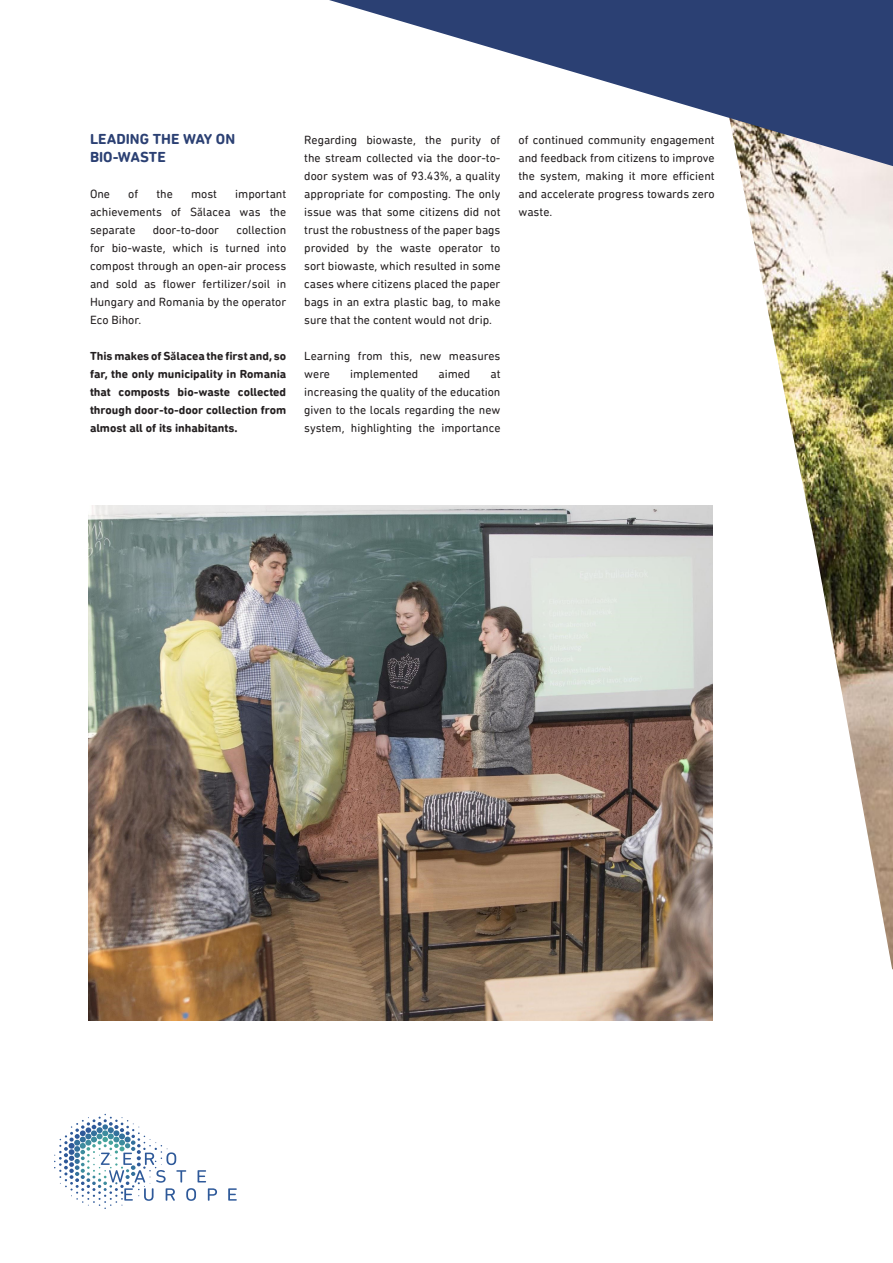
<style>
.page{position:relative;width:893px;height:1263px;background:#fff}
.page>*{position:absolute;margin:0;border:0;box-sizing:border-box;transform-origin:0 0}
.body{font:700 15px "DIN Next Rounded LT Pro";color:#2b4073}
.body-2{font:12px/18px "DIN Next Rounded LT Pro";color:#231f20;text-align:justify}
.body-3{font:700 12px/18px "DIN Next Rounded LT Pro";color:#231f20;text-align:justify}
.s1{font-family:"Calibri"}
</style>
<div class="page">
<img style="left:739px;top:166px;width:154px;height:803px">
<img style="left:88px;top:506px;width:625px;height:515px">
<svg style="left:54px;top:1114px;width:163px;height:95px"></svg>
<svg style="left:228px;top:1188px;width:9px;height:12px"></svg>
<svg style="left:329px;top:0;width:564px;height:166px"></svg>
<p class="body" style="left:90px;top:130px;width:147px">LEADING THE WAY ON</p>
<p class="body" style="left:90px;top:148px;width:77px">BIO-WASTE</p>
<p class="body-2" style="left:90px;top:185px;width:22px">One</p>
<p class="body-2" style="left:128px;top:185px;width:12px">of</p>
<p class="body-2" style="left:156px;top:185px;width:18px">the</p>
<p class="body-2" style="left:191px;top:185px;width:28px">most</p>
<p class="body-2" style="left:90px;top:185px;width:198px;text-indent:145px">important achievements of S<span class="s1">ă</span>lacea was the separate</p>
<p class="body-2" style="left:90px;top:221px;width:198px;text-indent:146px">collection for bio-waste, which is turned into compost through an open-air process and sold as flower fertilizer/soil in Hungary and Romania by the operator Eco Bihor.</p>
<p class="body-3" style="left:90px;top:347px;width:198px">This makes of S<span class="s1">ă</span>lacea the first and, so far, the only municipality in Romania that composts bio-waste collected through door-to-door collection from almost all of its inhabitants.</p>
<p class="body-2" style="left:153px;top:221px;width:68px">door-to-door</p>
<p class="body-2" style="left:304px;top:131px;width:198px">Regarding biowaste, the purity of the stream collected via the door-to&shy;door system was of 93.43%, a quality appropriate for composting. The only issue was that some citizens did not trust the robustness of the paper bags provided by the waste operator to sort biowaste, which resulted in some cases where citizens placed the paper bags in an extra plastic bag, to make sure that the content would not drip.</p>
<p class="body-2" style="left:304px;top:347px;width:198px">Learning from this, new measures were</p>
<p class="body-2" style="left:350px;top:365px;width:70px">implemented</p>
<p class="body-2" style="left:438px;top:365px;width:33px">aimed</p>
<p class="body-2" style="left:304px;top:365px;width:198px;text-indent:186px">at increasing the quality of the education given to the locals regarding the new system, highlighting the importance</p>
<p class="body-2" style="left:518px;top:131px;width:198px">of continued community engagement and feedback from citizens to improve the system, making it more efficient and accelerate progress towards zero waste.</p>
</div>
